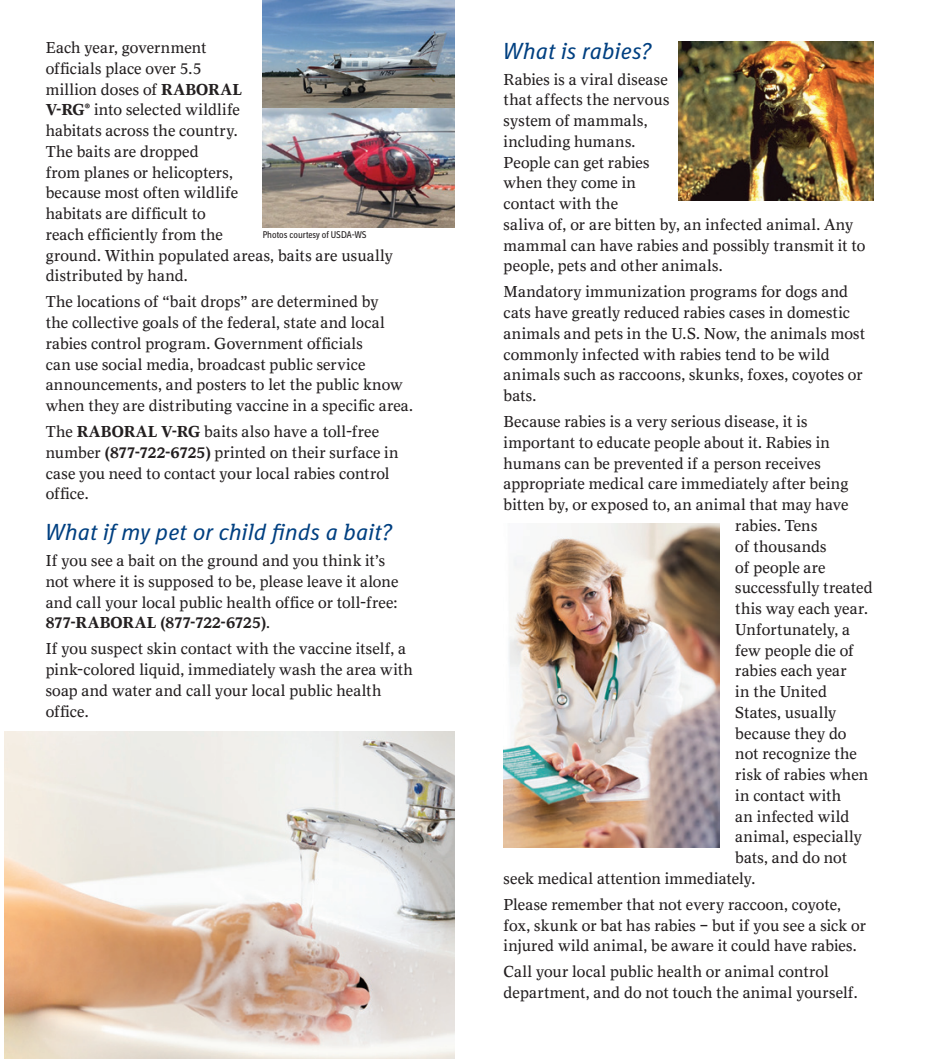
<style>
.page{position:relative;width:925px;height:1059px;background:#fff}
.page>*{position:absolute;margin:0;border:0;box-sizing:border-box;transform-origin:0 0}
.t1{font:italic 22.4px "BI Sans NEXT";letter-spacing:.01em;color:#014081}
.t2{font:15.58px/20.8px "BI Antiqua II Ml";letter-spacing:.005em;color:#231f20}
.t3{font:9.45px "BI Sans NEXT Cond";color:#231f20}
.s1{font-weight:700}
</style>
<div class="page">
<img style="left:678px;top:41px;width:194px;height:160px">
<img style="left:503px;top:523px;width:216px;height:324px">
<img style="left:262px;top:0;width:192px;height:109px">
<img style="left:262px;top:109px;width:192px;height:119px">
<img style="left:5px;top:731px;width:449px;height:327px">
<p class="t2" style="left:46px;top:37px;width:348px">Each year, government<br>officials place over 5.5<br>million doses of <span class="s1">RABORAL<br>V-RG®</span> into selected wildlife<br>habitats across the country.<br>The baits are dropped<br>from planes or helicopters,<br>because most often wildlife<br>habitats are difficult to<br>reach efficiently from the<br>ground. Within populated areas, baits are usually distributed by hand.</p>
<p class="t2" style="left:46px;top:291px;width:369px">The locations of “bait drops” are determined by<br>the collective goals of the federal, state and local rabies control program. Government officials<br>can use social media, broadcast public service announcements, and posters to let the public know when they are distributing vaccine in a specific area.</p>
<p class="t2" style="left:46px;top:421px;width:354px">The <span class="s1">RABORAL V-RG</span> baits also have a toll-free number <span class="s1">(877-722-6725)</span> printed on their surface in case you need to contact your local rabies control office.</p>
<h1 class="t1" style="left:46px;top:519px;width:347px">What if my pet or child finds a bait?</h1>
<p class="t2" style="left:46px;top:550px;width:354px">If you see a bait on the ground and you think it’s not where it is supposed to be, please leave it alone and call your local public health office or toll-free:<br><span class="s1">877-RABORAL (877-722-6725)</span>.</p>
<p class="t2" style="left:46px;top:638px;width:369px">If you suspect skin contact with the vaccine itself, a pink-colored liquid, immediately wash the area with soap and water and call your local public health office.</p>
<p class="t3" style="left:262px;top:229px;width:105px">Photos courtesy of USDA-WS</p>
<h1 class="t1" style="left:503px;top:38px;width:148px">What is rabies?</h1>
<p class="t2" style="left:503px;top:69px;width:363px">Rabies is a viral disease<br>that affects the nervous<br>system of mammals,<br>including humans.<br>People can get rabies<br>when they come in<br>contact with the<br>saliva of, or are bitten by, an infected animal. Any mammal can have rabies and possibly transmit it to people, pets and other animals.</p>
<p class="t2" style="left:503px;top:281px;width:363px">Mandatory immunization programs for dogs and cats have greatly reduced rabies cases in domestic animals and pets in the U.S. Now, the animals most commonly infected with rabies tend to be wild animals such as raccoons, skunks, foxes, coyotes or bats.</p>
<p class="t2" style="left:503px;top:411px;width:305px">Because rabies is a very serious disease, it is</p>
<p class="t2" style="left:503px;top:432px;width:328px">important to educate people about it. Rabies in</p>
<p class="t2" style="left:503px;top:453px;width:318px">humans can be prevented if a person receives</p>
<p class="t2" style="left:503px;top:473px;width:346px">appropriate medical care immediately after being</p>
<p class="t2" style="left:503px;top:494px;width:346px">bitten by, or exposed to, an animal that may have</p>
<p class="t2" style="left:734px;top:515px;width:84px">rabies. Tens</p>
<p class="t2" style="left:734px;top:536px;width:93px">of thousands</p>
<p class="t2" style="left:734px;top:556px;width:92px">of people are</p>
<p class="t2" style="left:734px;top:577px;width:139px">successfully treated</p>
<p class="t2" style="left:734px;top:598px;width:134px">this way each year.</p>
<p class="t2" style="left:734px;top:619px;width:116px">Unfortunately, a</p>
<p class="t2" style="left:734px;top:639px;width:120px">few people die of</p>
<p class="t2" style="left:734px;top:660px;width:113px">rabies each year</p>
<p class="t2" style="left:734px;top:681px;width:93px">in the United</p>
<p class="t2" style="left:734px;top:701px;width:103px">States, usually</p>
<p class="t2" style="left:734px;top:722px;width:113px">because they do</p>
<p class="t2" style="left:734px;top:743px;width:123px">not recognize the</p>
<p class="t2" style="left:734px;top:764px;width:134px">risk of rabies when</p>
<p class="t2" style="left:734px;top:784px;width:108px">in contact with</p>
<p class="t2" style="left:734px;top:805px;width:116px">an infected wild</p>
<p class="t2" style="left:734px;top:826px;width:128px">animal, especially</p>
<p class="t2" style="left:734px;top:847px;width:113px">bats, and do not</p>
<p class="t2" style="left:503px;top:867px;width:253px">seek medical attention immediately.</p>
<p class="t2" style="left:503px;top:893px;width:364px">Please remember that not every raccoon, coyote, fox, skunk or bat has rabies – but if you see a sick or injured wild animal, be aware it could have rabies.</p>
<p class="t2" style="left:503px;top:961px;width:355px">Call your local public health or animal control department, and do not touch the animal yourself.</p>
</div>
